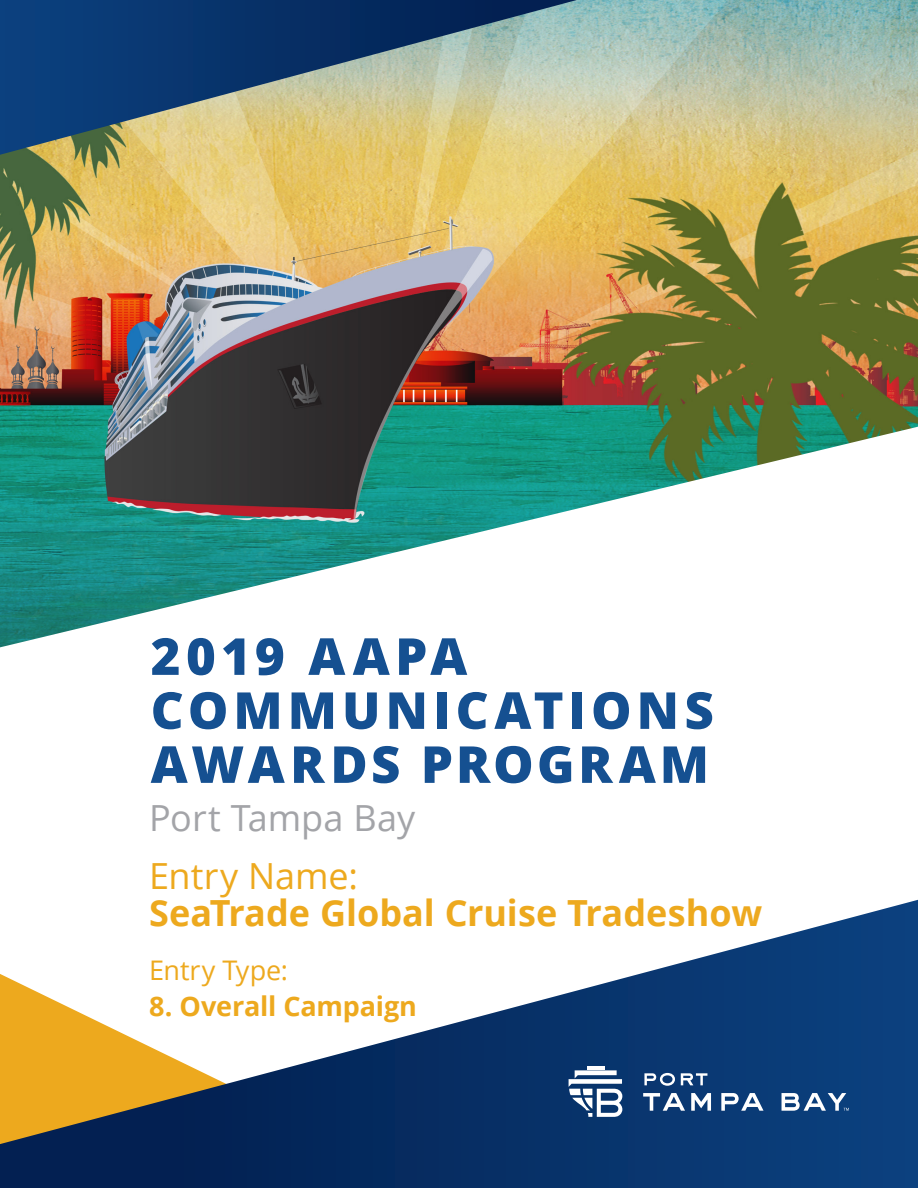
<style>
.page{position:relative;width:918px;height:1188px;background:#fff}
.page>*{position:absolute;margin:0;border:0;box-sizing:border-box;transform-origin:0 0}
.Secondary-Headline{font:800 51px/54px "Open Sans";letter-spacing:.095em;color:#155091}
.Quotation_11{font:700 36px "Open Sans";color:#eda91e}
.Quotation_11-2{font:36px "Open Sans";color:#a3a4a8}
.Quotation_11-3{font:36px "Open Sans";color:#eda91e}
.Quotation_11-4{font:700 27px "Open Sans";letter-spacing:-.01em;color:#eda91e}
.Quotation_11-5{font:27px "Open Sans";color:#eda91e}
</style>
<div class="page">
<img style="left:0;top:0;width:918px;height:647px">
<svg style="left:0;top:0;width:577px;height:155px;background:#697e81"></svg>
<svg style="left:0;top:900px;width:918px;height:288px"></svg>
<svg style="left:643px;top:1093px;width:42px;height:18px"></svg>
<svg style="left:691px;top:1093px;width:20px;height:18px"></svg>
<svg style="left:721px;top:1093px;width:43px;height:18px"></svg>
<svg style="left:644px;top:1073px;width:31px;height:13px"></svg>
<svg style="left:681px;top:1073px;width:26px;height:12px"></svg>
<hr style="left:587px;top:1066px;width:17px;height:4px;background:#fff">
<svg style="left:569px;top:1070px;width:53px;height:47px"></svg>
<svg style="left:782px;top:1093px;width:67px;height:18px"></svg>
<p class="Secondary-Headline" style="left:151px;top:627px;width:565px">2019 AAPA<br>COMMUNICATIONS<br>AWARDS PROGRAM</p>
<p class="Quotation_11-2" style="left:149px;top:793px;width:268px">Port Tampa Bay</p>
<p class="Quotation_11-3" style="left:149px;top:851px;width:210px">Entry Name:</p>
<p class="Quotation_11" style="left:149px;top:888px;width:615px">SeaTrade Global Cruise Tradeshow</p>
<p class="Quotation_11-5" style="left:149px;top:951px;width:141px">Entry Type:</p>
<p class="Quotation_11-4" style="left:149px;top:987px;width:269px">8. Overall Campaign</p>
</div>
